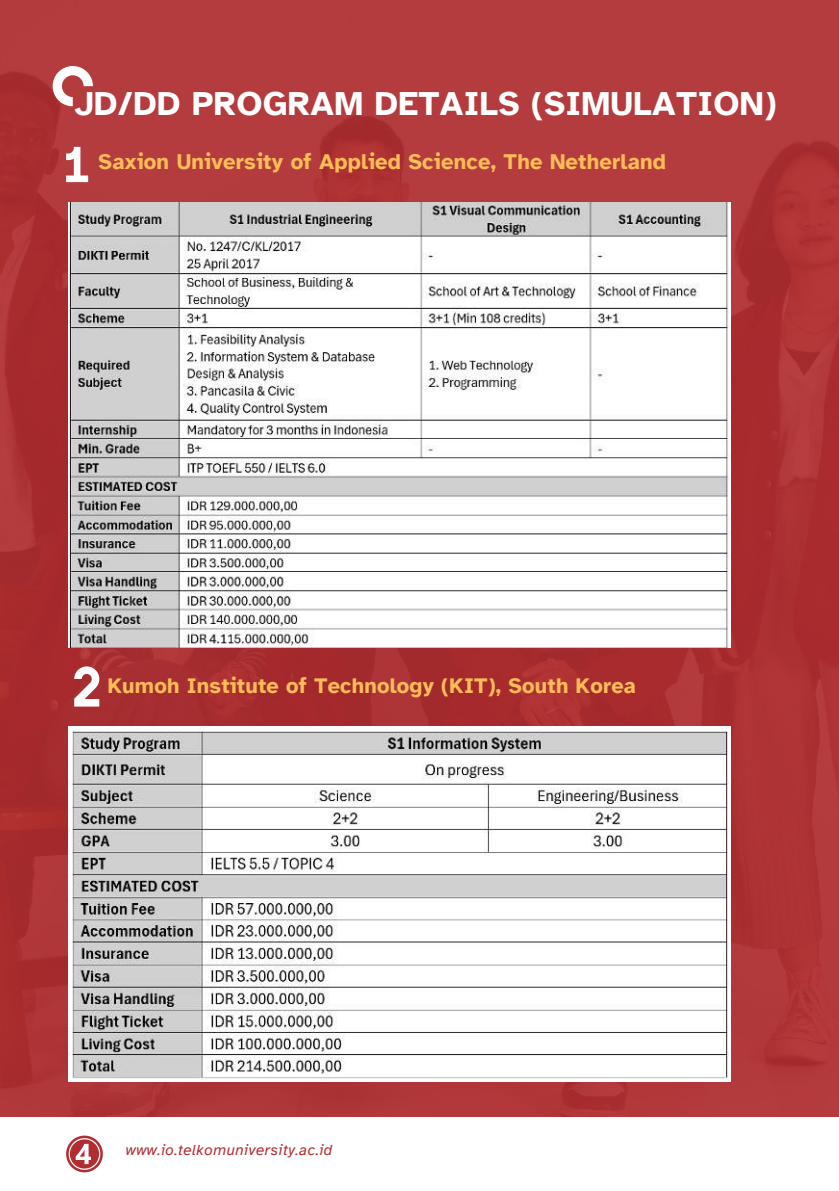
<style>
.page{position:relative;width:839px;height:1191px;background:#fff}
.page>*{position:absolute;margin:0;border:0;box-sizing:border-box;transform-origin:0 0}
.t1{font:700 34.2px "Atkinson Hyperlegible";letter-spacing:.01em;color:#fff}
.t2{font:700 22px "Atkinson Hyperlegible";letter-spacing:.01em;color:#ffbd59}
.t3{font:700 21.8px "Atkinson Hyperlegible";letter-spacing:.01em;color:#ffbd59}
.t4{font:italic 15.2px "Atkinson Hyperlegible";letter-spacing:.03em;color:#b22d30}
</style>
<div class="page">
<div style="left:0;top:0;width:838px;height:1191px;background:linear-gradient(to right,#ae3538,#b1373a)"></div>
<svg style="left:53px;top:66px;width:40px;height:40px"></svg>
<img style="left:69px;top:202px;width:661px;height:446px">
<svg style="left:66px;top:147px;width:22px;height:35px"></svg>
<img style="left:69px;top:726px;width:661px;height:356px">
<svg style="left:74px;top:666px;width:25px;height:41px"></svg>
<div style="left:0;top:1117px;width:838px;height:74px;background:#fff"></div>
<svg style="left:66px;top:1136px;width:37px;height:36px"></svg>
<h1 class="t1" style="left:75px;top:83px;width:703px">JD/DD PROGRAM DETAILS (SIMULATION)</h1>
<p class="t2" style="left:99px;top:149px;width:569px">Saxion University of Applied Science, The Netherland</p>
<p class="t3" style="left:108px;top:673px;width:529px">Kumoh Institute of Technology (KIT), South Korea</p>
<p class="t4" style="left:126px;top:1141px;width:208px">www.io.telkomuniversity.ac.id</p>
</div>
